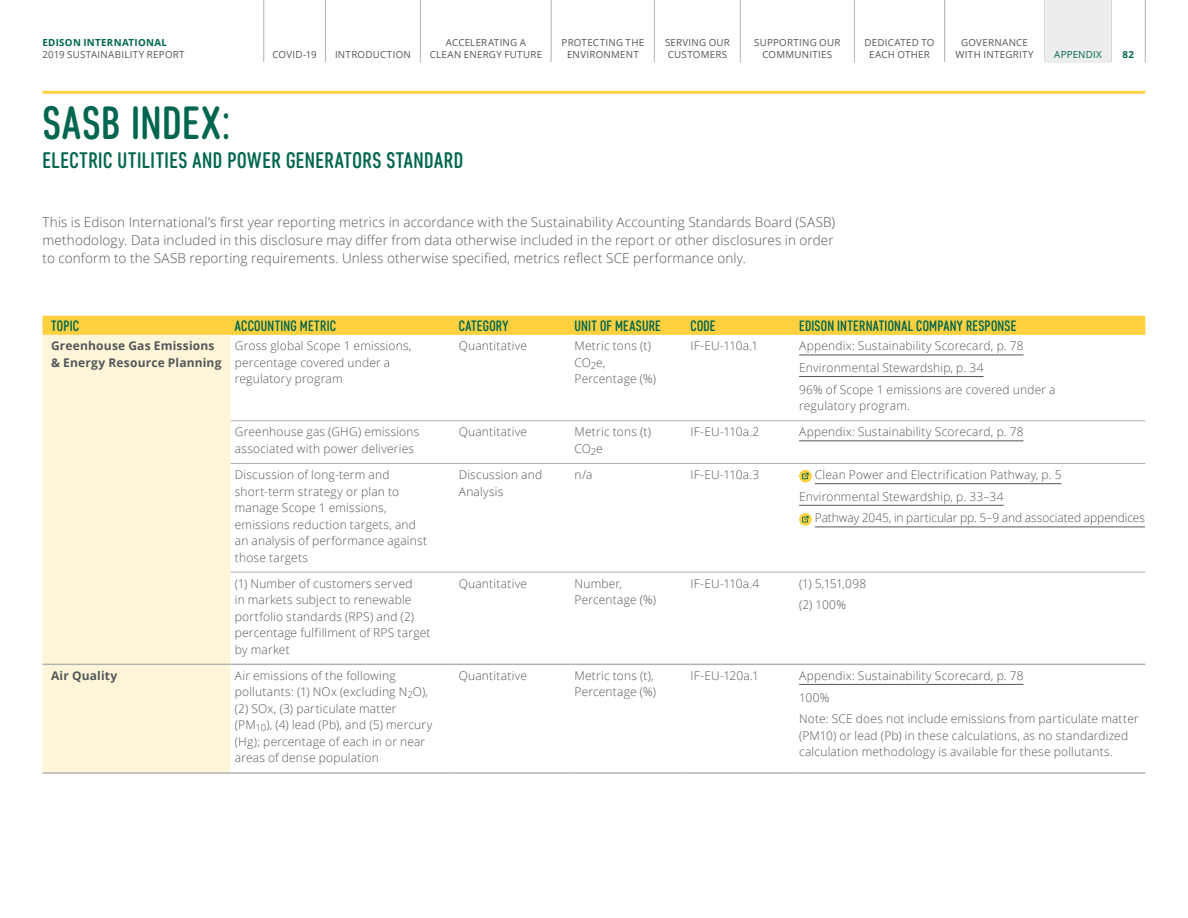
<style>
.page{position:relative;width:1188px;height:918px;background:#fff}
.page>*{position:absolute;margin:0;border:0;box-sizing:border-box;transform-origin:0 0}
.Page_heading__H2{font:500 46.5px "Core Sans DS47 Cn";letter-spacing:.015em;color:#00664f}
.Page_heading__H2-2{font:500 22.5px "Core Sans DS47 Cn";letter-spacing:.025em;color:#00664f}
.Header_in_yellow_box{font:500 15px "Core Sans DS47 Cn";letter-spacing:.015em;color:#00664f}
.Body_copy__P{font:300 13.5px/18px "Open Sans";letter-spacing:.015em;color:#53565a;text-align:justify}
.Appendix_table_bodyc{font:300 12px/16.5px "Open Sans";letter-spacing:.015em;color:#53565a}
.Appendix_table_bodyc-2{font:300 12px "Open Sans";letter-spacing:-.005em;color:#53565a}
.Topic_bodycopy_bold{font:700 12px/16.5px "Open Sans";letter-spacing:.015em;color:#53565a}
.Body_copy__P-2{font:700 12px "Open Sans";letter-spacing:.01em;color:#53565a}
.t1{font:9.75px/12px "Open Sans";letter-spacing:.025em;color:#53565a;text-align:center}
.t2{font:700 9.75px "Open Sans";letter-spacing:.03em;color:#00664f}
.t3{font:9.75px "Open Sans";letter-spacing:.02em;color:#00664f}
</style>
<div class="page">
<hr style="left:43px;top:91px;width:1102px;height:3px;background:#ffd140">
<div style="left:43px;top:316px;width:1102px;height:19px;background:#ffd140"></div>
<div style="left:43px;top:335px;width:188px;height:437px;background:#fff6d9"></div>
<hr style="left:231px;top:421px;width:224px;height:1px;background:#b1b3b3">
<hr style="left:455px;top:421px;width:115px;height:1px;background:#b1b3b3">
<hr style="left:570px;top:421px;width:116px;height:1px;background:#b1b3b3">
<hr style="left:686px;top:421px;width:109px;height:1px;background:#b1b3b3">
<hr style="left:795px;top:421px;width:350px;height:1px;background:#b1b3b3">
<hr style="left:231px;top:463px;width:224px;height:1px;background:#b1b3b3">
<hr style="left:455px;top:463px;width:115px;height:1px;background:#b1b3b3">
<hr style="left:570px;top:463px;width:116px;height:1px;background:#b1b3b3">
<hr style="left:686px;top:463px;width:109px;height:1px;background:#b1b3b3">
<hr style="left:795px;top:463px;width:350px;height:1px;background:#b1b3b3">
<hr style="left:231px;top:572px;width:224px;height:1px;background:#b1b3b3">
<hr style="left:455px;top:572px;width:115px;height:1px;background:#b1b3b3">
<hr style="left:570px;top:572px;width:116px;height:1px;background:#b1b3b3">
<hr style="left:686px;top:572px;width:109px;height:1px;background:#b1b3b3">
<hr style="left:795px;top:572px;width:350px;height:1px;background:#b1b3b3">
<hr style="left:43px;top:664px;width:188px;height:1px;background:#b1b3b3">
<hr style="left:231px;top:664px;width:224px;height:1px;background:#b1b3b3">
<hr style="left:455px;top:664px;width:115px;height:1px;background:#b1b3b3">
<hr style="left:570px;top:664px;width:116px;height:1px;background:#b1b3b3">
<hr style="left:686px;top:664px;width:109px;height:1px;background:#b1b3b3">
<hr style="left:795px;top:664px;width:350px;height:1px;background:#b1b3b3">
<hr style="left:43px;top:772px;width:188px;height:2px;background:#b1b3b3">
<hr style="left:231px;top:772px;width:224px;height:2px;background:#b1b3b3">
<hr style="left:455px;top:772px;width:115px;height:2px;background:#b1b3b3">
<hr style="left:570px;top:772px;width:116px;height:2px;background:#b1b3b3">
<hr style="left:686px;top:772px;width:109px;height:2px;background:#b1b3b3">
<hr style="left:795px;top:772px;width:350px;height:2px;background:#b1b3b3">
<hr style="left:799px;top:355px;width:225px;height:1px;background:#53565a">
<hr style="left:799px;top:376px;width:185px;height:1px;background:#53565a">
<hr style="left:799px;top:441px;width:225px;height:1px;background:#53565a">
<hr style="left:815px;top:483px;width:247px;height:1px;background:#53565a">
<hr style="left:799px;top:505px;width:205px;height:1px;background:#53565a">
<hr style="left:815px;top:527px;width:330px;height:1px;background:#53565a">
<svg style="left:799px;top:470px;width:13px;height:13px"></svg>
<svg style="left:802px;top:473px;width:7px;height:6px"></svg>
<svg style="left:799px;top:513px;width:13px;height:13px"></svg>
<svg style="left:802px;top:516px;width:7px;height:6px"></svg>
<hr style="left:799px;top:684px;width:225px;height:1px;background:#53565a">
<hr style="left:1145px;top:0;width:1px;height:62px;background:#b1b3b3">
<hr style="left:654px;top:0;width:1px;height:62px;background:#b1b3b3">
<hr style="left:740px;top:0;width:1px;height:62px;background:#b1b3b3">
<hr style="left:854px;top:0;width:1px;height:62px;background:#b1b3b3">
<hr style="left:944px;top:0;width:1px;height:62px;background:#b1b3b3">
<hr style="left:551px;top:0;width:1px;height:62px;background:#b1b3b3">
<hr style="left:325px;top:0;width:1px;height:62px;background:#b1b3b3">
<hr style="left:264px;top:0;width:1px;height:62px;background:#b1b3b3">
<hr style="left:420px;top:0;width:1px;height:62px;background:#b1b3b3">
<hr style="left:1111px;top:0;width:1px;height:62px;background:#b1b3b3">
<div style="left:1045px;top:0;width:66px;height:62px;background:#ededed"></div>
<p class="t2" style="left:43px;top:36px;width:126px">EDISON INTERNATIONAL</p>
<p class="t1" style="left:43px;top:49px;width:144px">2019 SUSTAINABILITY REPORT</p>
<p class="t1" style="left:446px;top:37px;width:82px">ACCELERATING A</p>
<p class="t1" style="left:272px;top:49px;width:46px">COVID-19</p>
<p class="t1" style="left:335px;top:49px;width:77px">INTRODUCTION</p>
<p class="t1" style="left:430px;top:49px;width:114px">CLEAN ENERGY FUTURE</p>
<h2 class="Page_heading__H2" style="left:43px;top:94px;width:190px">SASB INDEX:</h2>
<h2 class="Page_heading__H2-2" style="left:43px;top:146px;width:422px">ELECTRIC UTILITIES AND POWER GENERATORS STANDARD</h2>
<p class="t1" style="left:562px;top:37px;width:84px">PROTECTING THE<br>ENVIRONMENT</p>
<p class="t1" style="left:665px;top:37px;width:67px;text-align:left">SERVING OUR<br>CUSTOMERS</p>
<p class="t1" style="left:754px;top:37px;width:88px">SUPPORTING OUR<br>COMMUNITIES</p>
<p class="t1" style="left:956px;top:37px;width:80px">GOVERNANCE<br>WITH INTEGRITY</p>
<p class="t1" style="left:865px;top:37px;width:71px">DEDICATED TO<br>EACH OTHER</p>
<p class="Body_copy__P" style="left:43px;top:213px;width:794px">This is Edison International’s first year reporting metrics in accordance with the Sustainability Accounting Standards Board (SASB) methodology. Data included in this disclosure may differ from data otherwise included in the report or other disclosures in order to conform to the SASB reporting requirements. Unless otherwise specified, metrics reflect SCE performance only.</p>
<p class="t3" style="left:1054px;top:48px;width:49px">APPENDIX</p>
<p class="t2" style="left:1123px;top:48px;width:13px">82</p>
<p class="Header_in_yellow_box" style="left:51px;top:316px;width:29px">TOPIC</p>
<p class="Header_in_yellow_box" style="left:235px;top:316px;width:103px">ACCOUNTING METRIC</p>
<p class="Header_in_yellow_box" style="left:459px;top:316px;width:51px">CATEGORY</p>
<p class="Header_in_yellow_box" style="left:575px;top:316px;width:88px">UNIT OF MEASURE</p>
<p class="Header_in_yellow_box" style="left:690px;top:316px;width:27px">CODE</p>
<p class="Header_in_yellow_box" style="left:799px;top:316px;width:219px">EDISON INTERNATIONAL COMPANY RESPONSE</p>
<p class="Topic_bodycopy_bold" style="left:51px;top:338px;width:172px">Greenhouse Gas Emissions &amp; Energy Resource Planning</p>
<p class="Appendix_table_bodyc" style="left:235px;top:338px;width:178px">Gross global Scope 1 emissions, percentage covered under a regulatory program</p>
<p class="Appendix_table_bodyc" style="left:459px;top:338px;width:70px">Quantitative</p>
<p class="Appendix_table_bodyc" style="left:575px;top:338px;width:83px">Metric tons (t)<br>CO<sub>2</sub>e,<br>Percentage (%)</p>
<p class="Appendix_table_bodyc" style="left:690px;top:338px;width:69px">IF-EU-110a.1</p>
<p class="Appendix_table_bodyc" style="left:799px;top:338px;width:226px">Appendix: Sustainability Scorecard, p. 78</p>
<p class="Appendix_table_bodyc" style="left:799px;top:359px;width:186px">Environmental Stewardship, p. 34</p>
<p class="Appendix_table_bodyc" style="left:799px;top:381px;width:258px">96% of Scope 1 emissions are covered under a regulatory program.</p>
<p class="Appendix_table_bodyc" style="left:235px;top:423px;width:186px">Greenhouse gas (GHG) emissions associated with power deliveries</p>
<p class="Appendix_table_bodyc" style="left:459px;top:423px;width:70px">Quantitative</p>
<p class="Appendix_table_bodyc" style="left:575px;top:423px;width:78px">Metric tons (t)<br>CO<sub>2</sub>e</p>
<p class="Appendix_table_bodyc" style="left:690px;top:423px;width:70px">IF-EU-110a.2</p>
<p class="Appendix_table_bodyc" style="left:799px;top:423px;width:226px">Appendix: Sustainability Scorecard, p. 78</p>
<p class="Appendix_table_bodyc" style="left:235px;top:466px;width:194px">Discussion of long-term and short-term strategy or plan to manage Scope 1 emissions, emissions reduction targets, and an analysis of performance against those targets</p>
<p class="Appendix_table_bodyc" style="left:459px;top:466px;width:85px">Discussion and<br>Analysis</p>
<p class="Appendix_table_bodyc" style="left:575px;top:466px;width:19px">n/a</p>
<p class="Appendix_table_bodyc" style="left:690px;top:466px;width:70px">IF-EU-110a.3</p>
<p class="Appendix_table_bodyc" style="left:815px;top:466px;width:248px">Clean Power and Electrification Pathway, p. 5</p>
<p class="Appendix_table_bodyc" style="left:799px;top:488px;width:206px">Environmental Stewardship, p. 33–34</p>
<p class="Appendix_table_bodyc-2" style="left:815px;top:510px;width:332px">Pathway 2045, in particular pp. 5–9 and associated appendices</p>
<p class="Appendix_table_bodyc" style="left:235px;top:575px;width:197px">(1) Number of customers served<br>in markets subject to renewable portfolio standards (RPS) and (2) percentage fulfillment of RPS target by market</p>
<p class="Appendix_table_bodyc" style="left:459px;top:575px;width:70px">Quantitative</p>
<p class="Appendix_table_bodyc" style="left:575px;top:575px;width:83px">Number,<br>Percentage (%)</p>
<p class="Appendix_table_bodyc" style="left:690px;top:575px;width:70px">IF-EU-110a.4</p>
<p class="Appendix_table_bodyc" style="left:799px;top:575px;width:69px">(1) 5,151,098</p>
<p class="Appendix_table_bodyc" style="left:799px;top:596px;width:49px">(2) 100%</p>
<p class="Body_copy__P-2" style="left:51px;top:667px;width:68px">Air Quality</p>
<p class="Appendix_table_bodyc" style="left:235px;top:667px;width:199px">Air emissions of the following pollutants: (1) NOx (excluding N<sub>2</sub>O), (2) SOx, (3) particulate matter (PM<sub>10</sub>), (4) lead (Pb), and (5) mercury (Hg); percentage of each in or near areas of dense population</p>
<p class="Appendix_table_bodyc" style="left:459px;top:667px;width:70px">Quantitative</p>
<p class="Appendix_table_bodyc" style="left:575px;top:667px;width:83px">Metric tons (t),<br>Percentage (%)</p>
<p class="Appendix_table_bodyc" style="left:690px;top:667px;width:70px">IF-EU-120a.1</p>
<p class="Appendix_table_bodyc" style="left:799px;top:667px;width:226px">Appendix: Sustainability Scorecard, p. 78</p>
<p class="Appendix_table_bodyc" style="left:799px;top:689px;width:32px">100%</p>
<p class="Appendix_table_bodyc" style="left:799px;top:710px;width:341px">Note: SCE does not include emissions from particulate matter (PM10) or lead (Pb) in these calculations, as no standardized calculation methodology is available for these pollutants.</p>
</div>
